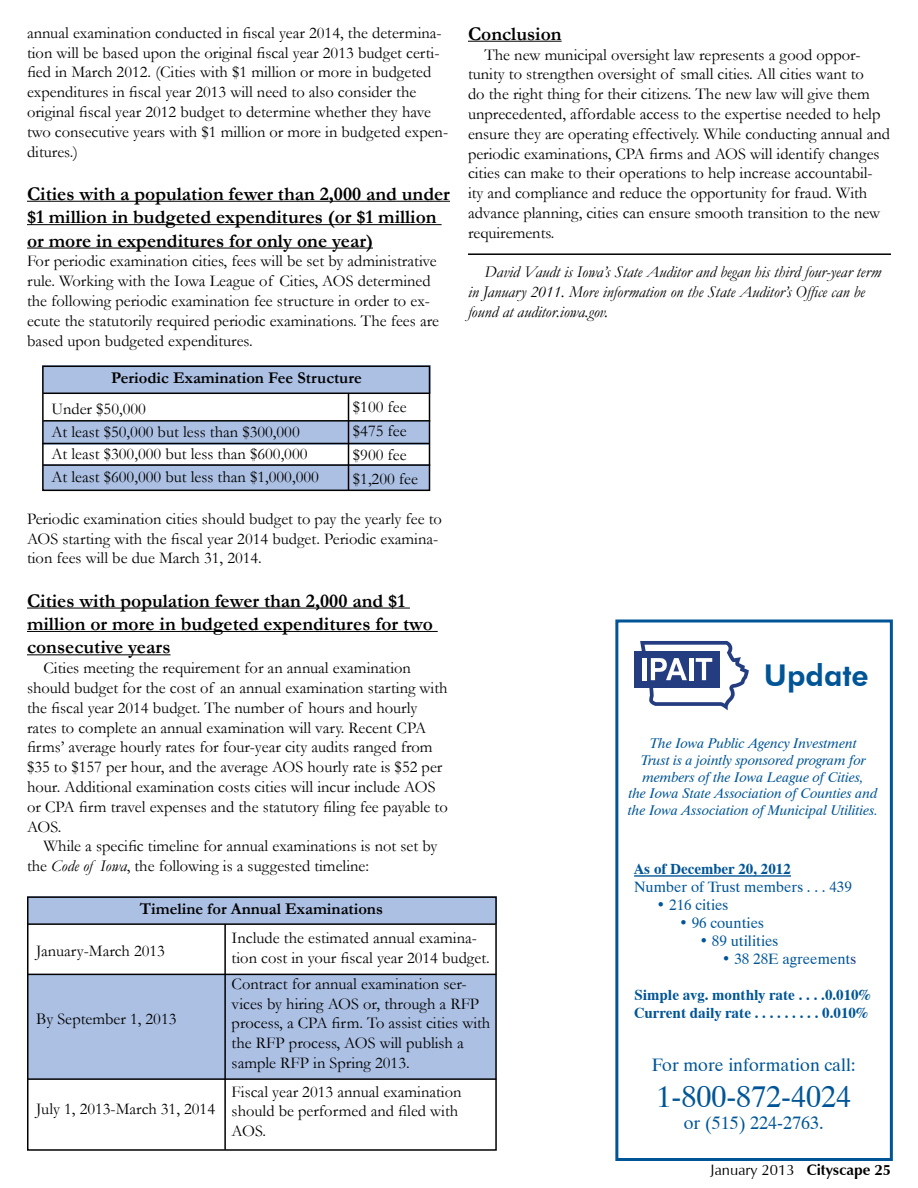
<style>
.page{position:relative;width:918px;height:1188px;background:#fff}
.page>*{position:absolute;margin:0;border:0;box-sizing:border-box;transform-origin:0 0}
.t1{font:30px "Dutch 801 BT";color:#005596}
.t2{font:800 30px "Futura BT";color:#005596}
.t3{font:700 19.5px/23.4px "Garamond";color:#000}
.t4{font:18px "Dutch 801 BT";color:#005596}
.t5{font:16.5px/19.8px "Garamond";color:#000}
.t6{font:italic 16.5px/19.8px "Garamond";color:#000}
.t7{font:700 16.5px "Garamond";color:#000}
.t8{font:700 15px/18px "Dutch 801 BT";color:#005596}
.t9{font:15px "Dutch 801 BT";color:#005596}
.t10{font:15px "Zapf Humanist 601 BT";color:#000}
.t11{font:italic 14.1px/17px "Dutch 801 BT";color:#005596;text-align:center}
.s1{font-style:italic}
.s2{color:#19398a}
.s3{font-weight:700}
</style>
<div class="page">
<div style="left:615px;top:620px;width:278px;height:541px;border:3px solid #005596"></div>
<hr style="left:634px;top:875px;width:157px;height:2px;background:#005596">
<div style="left:634px;top:651px;width:85px;height:37px;background:#243d80"></div>
<svg style="left:640px;top:641px;width:109px;height:69px"></svg>
<hr style="left:27px;top:201px;width:423px;height:1px;background:#000">
<hr style="left:27px;top:224px;width:415px;height:1px;background:#000">
<hr style="left:27px;top:248px;width:346px;height:1px;background:#000">
<hr style="left:27px;top:608px;width:383px;height:1px;background:#000">
<hr style="left:27px;top:631px;width:411px;height:1px;background:#000">
<hr style="left:27px;top:654px;width:144px;height:1px;background:#000">
<hr style="left:468px;top:41px;width:94px;height:1px;background:#000">
<div style="left:44px;top:421px;width:386px;height:24px;background:#acc0e3"></div>
<div style="left:44px;top:464px;width:385px;height:26px;background:#acc0e3"></div>
<div style="left:42px;top:366px;width:388px;height:27px;background:#acc0e3"></div>
<div style="left:42px;top:366px;width:388px;height:125px;border:2px solid #000"></div>
<hr style="left:43px;top:420px;width:387px;height:2px;background:#000">
<hr style="left:43px;top:393px;width:387px;height:1px;background:#000">
<hr style="left:43px;top:464px;width:387px;height:2px;background:#000">
<hr style="left:42px;top:443px;width:387px;height:1px;background:#000">
<hr style="left:348px;top:393px;width:1px;height:97px;background:#000">
<div style="left:29px;top:975px;width:467px;height:104px;background:#acc0e3"></div>
<div style="left:27px;top:897px;width:469px;height:27px;background:#acc0e3"></div>
<div style="left:27px;top:896px;width:470px;height:255px;border:2px solid #000"></div>
<hr style="left:28px;top:1078px;width:468px;height:2px;background:#000">
<hr style="left:28px;top:923px;width:468px;height:2px;background:#000">
<hr style="left:27px;top:974px;width:469px;height:1px;background:#000">
<hr style="left:224px;top:924px;width:2px;height:226px;background:#000">
<hr style="left:468px;top:253px;width:423px;height:2px;background:#000">
<p class="t5" style="left:27px;top:22px;width:423px">annual examination conducted in fiscal year 2014, the determina&shy;tion will be based upon the original fiscal year 2013 budget certi&shy;fied in March 2012. (Cities with $1 million or more in budgeted expenditures in fiscal year 2013 will need to also consider the original fiscal year 2012 budget to determine whether they have two consecutive years with $1 million or more in budgeted expen&shy;ditures.)</p>
<p class="t3" style="left:27px;top:182px;width:424px">Cities with a population fewer than 2,000 and under $1 million in budgeted expenditures (or $1 million or more in expenditures for only one year)</p>
<p class="t5" style="left:27px;top:251px;width:414px">For periodic examination cities, fees will be set by administrative rule. Working with the Iowa League of Cities, AOS determined the following periodic examination fee structure in order to ex&shy;ecute the statutorily required periodic examinations. The fees are based upon budgeted expenditures.</p>
<p class="t7" style="left:111px;top:367px;width:252px">Periodic Examination Fee Structure</p>
<p class="t5" style="left:51px;top:397px;width:269px;line-height:22.5px">Under $50,000<br>At least $50,000 but less than $300,000<br>At least $300,000 but less than $600,000<br>At least $600,000 but less than $1,000,000</p>
<p class="t5" style="left:353px;top:395px;width:67px;line-height:24px">$100 fee $475 fee $900 fee $1,200 fee</p>
<p class="t3" style="left:468px;top:22px;width:95px">Conclusion</p>
<p class="t5" style="left:468px;top:44px;width:424px;text-indent:16px">The new municipal oversight law represents a good oppor&shy;tunity to strengthen oversight of small cities. All cities want to<br>do the right thing for their citizens. The new law will give them unprecedented, affordable access to the expertise needed to help ensure they are operating effectively. While conducting annual and periodic examinations, CPA firms and AOS will identify changes cities can make to their operations to help increase accountabil&shy;ity and compliance and reduce the opportunity for fraud. With advance planning, cities can ensure smooth transition to the new requirements.</p>
<p class="t6" style="left:468px;top:262px;width:415px;text-indent:16px">David Vaudt is Iowa’s State Auditor and began his third four-year term in January 2011. More information on the State Auditor’s Office can be found at auditor.iowa.gov.</p>
<p class="t5" style="left:27px;top:508px;width:416px">Periodic examination cities should budget to pay the yearly fee to<br>AOS starting with the fiscal year 2014 budget. Periodic examina&shy;tion fees will be due March 31, 2014.</p>
<p class="t3" style="left:27px;top:589px;width:407px">Cities with population fewer than 2,000 and $1 million or more in budgeted expenditures for two consecutive years</p>
<p class="t5" style="left:27px;top:658px;width:422px;text-indent:16px">Cities meeting the requirement for an annual examination should budget for the cost of an annual examination starting with the fiscal year 2014 budget. The number of hours and hourly rates to complete an annual examination will vary. Recent CPA firms’ average hourly rates for four-year city audits ranged from $35 to $157 per hour, and the average AOS hourly rate is $52 per hour. Additional examination costs cities will incur include AOS or CPA firm travel expenses and the statutory filing fee payable to AOS.</p>
<p class="t5" style="left:27px;top:836px;width:412px;text-indent:16px">While a specific timeline for annual examinations is not set by the <span class="s1">Code of Iowa</span>, the following is a suggested timeline:</p>
<p class="t7" style="left:140px;top:898px;width:245px">Timeline for Annual Examinations</p>
<p class="t5" style="left:36px;top:941px;width:130px">January-March 2013</p>
<p class="t5" style="left:232px;top:928px;width:260px">Include the estimated annual examina&shy;tion cost in your fiscal year 2014 budget.</p>
<p class="t5" style="left:232px;top:973px;width:260px">Contract for annual examination ser&shy;vices by hiring AOS or, through a RFP process, a CPA firm. To assist cities with the RFP process, AOS will publish a sample RFP in Spring 2013.</p>
<p class="t5" style="left:232px;top:1081px;width:231px">Fiscal year 2013 annual examination should be performed and filed with<br>AOS.</p>
<p class="t5" style="left:36px;top:1008px;width:142px">By September 1, 2013</p>
<p class="t5" style="left:36px;top:1098px;width:180px">July 1, 2013-March 31, 2014</p>
<h1 class="t2" style="left:764px;top:657px;width:106px">Update</h1>
<p class="t11" style="left:628px;top:734px;width:252px">The Iowa Public Agency Investment<br>Trust is a jointly sponsored program for members of the Iowa League of Cities,<br>the Iowa State Association of Counties and the Iowa Association of Municipal Utilities.</p>
<p class="t8" style="left:634px;top:860px;width:158px">As of December 20, 2012</p>
<p class="t9" style="left:634px;top:878px;width:219px">Number of Trust members . . . 439</p>
<p class="t9" style="left:657px;top:896px;width:73px">• 216 cities</p>
<p class="t9" style="left:679px;top:914px;width:86px">• 96 counties</p>
<p class="t9" style="left:699px;top:932px;width:80px">• 89 utilities</p>
<p class="t9" style="left:722px;top:950px;width:136px">• 38 28E agreement<span class="s2">s</span></p>
<p class="t8" style="left:634px;top:986px;width:238px">Simple avg. monthly rate . . . .0.010%<br>Current daily rate . . . . . . . . . 0.010%</p>
<p class="t4" style="left:652px;top:1054px;width:206px">For more information call:</p>
<h1 class="t1" style="left:656px;top:1078px;width:196px">1-800-872-4024</h1>
<p class="t4" style="left:684px;top:1112px;width:141px">or (515) 224-2763.</p>
<p class="t10" style="left:711px;top:1161px;width:182px">January 2013 <span class="s3">Cityscape 25</span></p>
</div>
